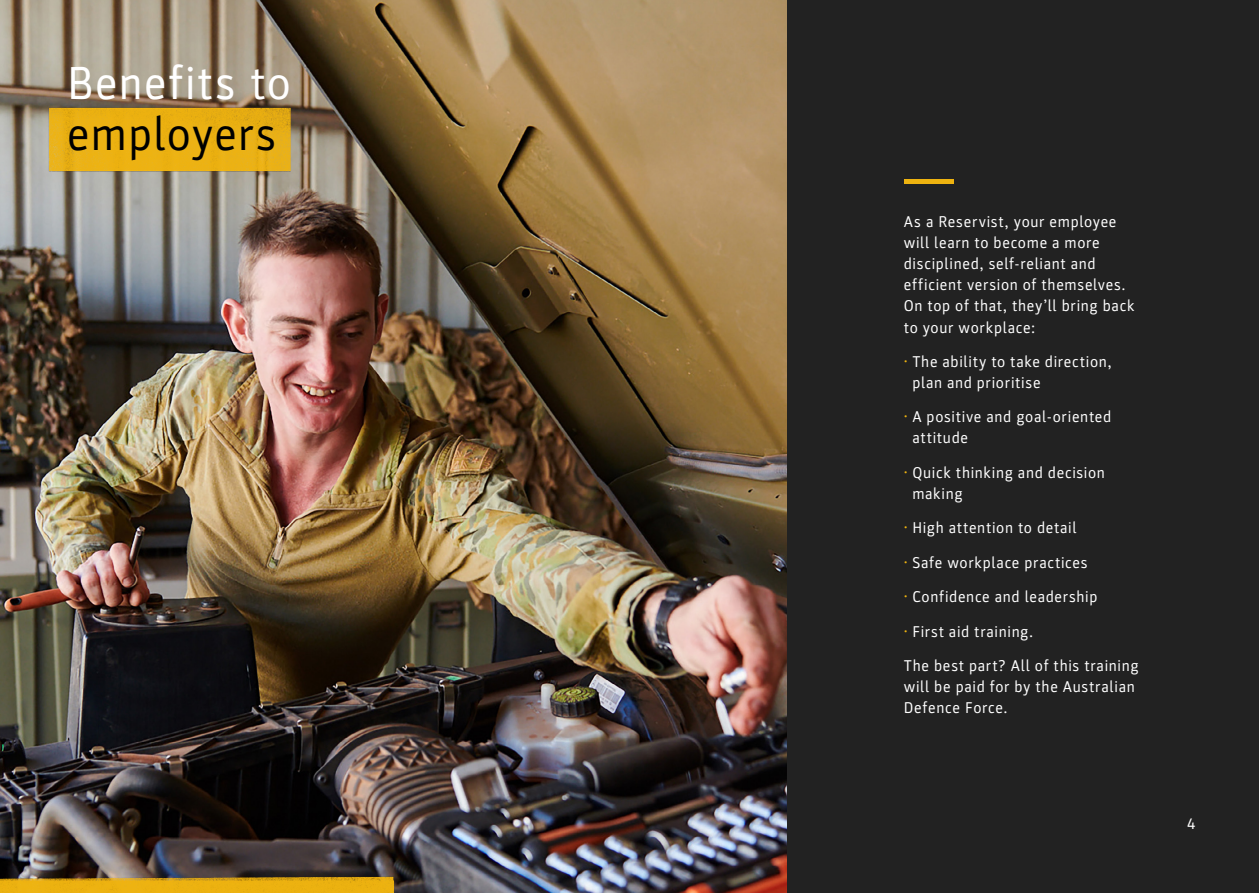
<style>
.page{position:relative;width:1259px;height:893px;background:#fff}
.page>*{position:absolute;margin:0;border:0;box-sizing:border-box;transform-origin:0 0}
.t1{font:46.5px "Parka";letter-spacing:.035em;color:#fff}
.t2{font:46.5px "Parka";letter-spacing:.03em;color:#000}
.t3{font:15.75px/21px "Parka";letter-spacing:.045em;color:#fff}
.t4{font:15.6px "Parka";color:#fff}
.s1{color:#eeb310}
</style>
<div class="page">
<div style="left:629px;top:0;width:630px;height:893px;background:#222"></div>
<img style="left:0;top:0;width:787px;height:893px">
<div style="left:904px;top:179px;width:50px;height:5px;background:#eeb310"></div>
<img style="left:31px;top:87px;width:343px;height:99px">
<img style="left:0;top:873px;width:400px;height:20px">
<h1 class="t1" style="left:67px;top:58px;width:225px">Benefits to</h1>
<h1 class="t2" style="left:67px;top:109px;width:210px">employers</h1>
<p class="t3" style="left:904px;top:211px;width:232px">As a Reservist, your employee will learn to become a more disciplined, self-reliant and efficient version of themselves.<br>On top of that, they’ll bring back to your workplace:</p>
<p class="t3" style="left:912px;top:351px;width:201px;text-indent:-9px"><span class="s1">•</span> The ability to take direction, plan and prioritise</p>
<p class="t3" style="left:912px;top:407px;width:200px;text-indent:-9px"><span class="s1">•</span> A positive and goal-oriented attitude</p>
<p class="t3" style="left:912px;top:462px;width:194px;text-indent:-9px"><span class="s1">•</span> Quick thinking and decision making</p>
<p class="t3" style="left:904px;top:517px;width:174px"><span class="s1">•</span> High attention to detail</p>
<p class="t3" style="left:904px;top:552px;width:185px"><span class="s1">•</span> Safe workplace practices</p>
<p class="t3" style="left:904px;top:586px;width:195px"><span class="s1">•</span> Confidence and leadership</p>
<p class="t3" style="left:904px;top:614px;width:236px;line-height:34.3px"><span class="s1">•</span> First aid training.<br>The best part? All of this training</p>
<p class="t3" style="left:904px;top:676px;width:232px">will be paid for by the Australian<br>Defence Force.</p>
<p class="t4" style="left:1187px;top:815px;width:10px">4</p>
</div>
